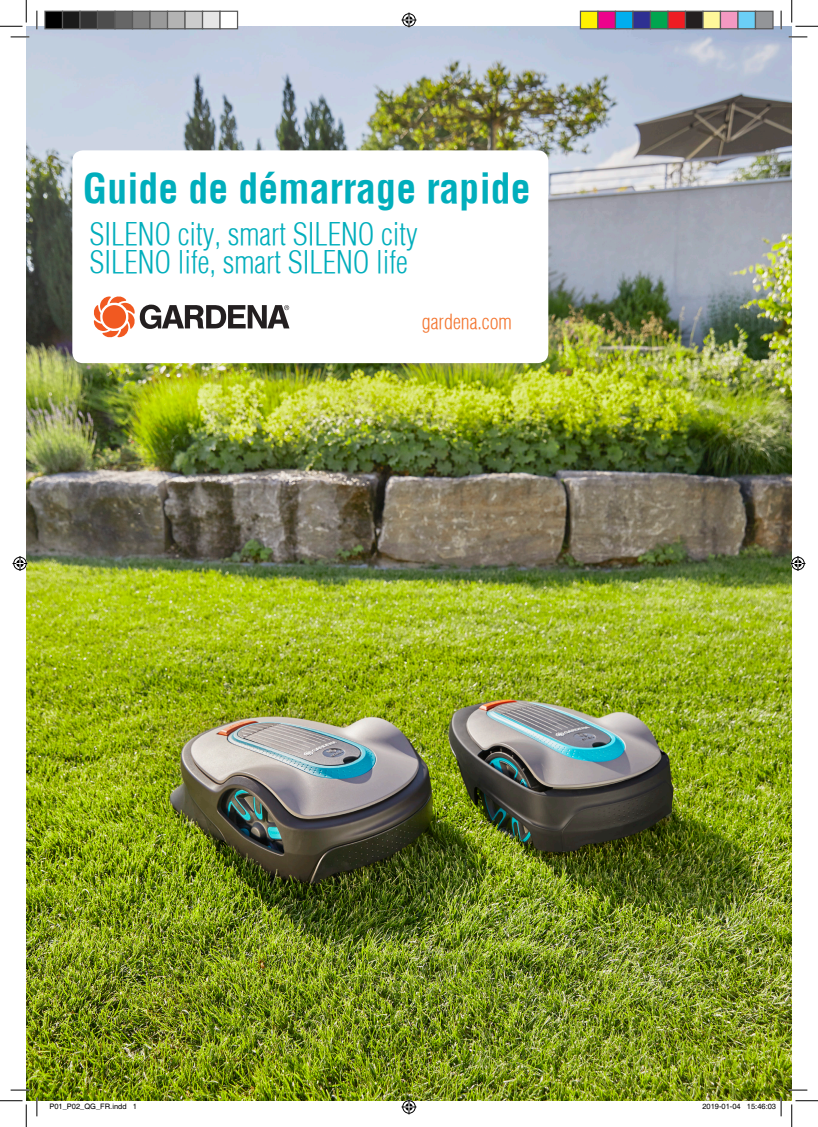
<style>
.page{position:relative;width:818px;height:1127px;background:#fff}
.page>*{position:absolute;margin:0;border:0;box-sizing:border-box;transform-origin:0 0}
.t1{font:40px "GARDENA77 Bold Cond";color:#00aebc}
.t2{font:30px "GARDENA47 Light Cond";color:#00aebc}
.t3{font:20px "GARDENA47 Light Cond";color:#f3732c}
.t4{font:7.5px "Helvetica";color:#000}
</style>
<div class="page">
<img style="left:26px;top:26px;width:766px;height:1074px">
<div style="left:72px;top:150px;width:476px;height:213px;background:#fff;border-radius:11px"></div>
<svg style="left:94px;top:296px;width:195px;height:41px"></svg>
<svg style="left:11px;top:36px;width:18px;height:2px"></svg>
<svg style="left:788px;top:36px;width:19px;height:2px"></svg>
<svg style="left:11px;top:1088px;width:18px;height:2px"></svg>
<svg style="left:788px;top:1088px;width:19px;height:2px"></svg>
<svg style="left:36px;top:11px;width:2px;height:18px"></svg>
<svg style="left:36px;top:1097px;width:2px;height:18px"></svg>
<svg style="left:780px;top:11px;width:2px;height:18px"></svg>
<svg style="left:0;top:0;width:27px;height:27px"></svg>
<svg style="left:0;top:1100px;width:27px;height:26px"></svg>
<svg style="left:791px;top:0;width:27px;height:27px"></svg>
<svg style="left:791px;top:1100px;width:27px;height:26px"></svg>
<svg style="left:401px;top:13px;width:15px;height:15px"></svg>
<svg style="left:401px;top:1099px;width:15px;height:15px"></svg>
<svg style="left:13px;top:556px;width:15px;height:15px"></svg>
<svg style="left:790px;top:556px;width:15px;height:15px"></svg>
<div style="left:45px;top:11px;width:18px;height:18px;background:#000"></div>
<div style="left:44px;top:11px;width:19px;height:18px;border:1px solid #595959"></div>
<div style="left:63px;top:11px;width:17px;height:18px;background:#1a1a1a"></div>
<div style="left:62px;top:11px;width:19px;height:18px;border:1px solid #595959"></div>
<div style="left:80px;top:11px;width:18px;height:18px;background:#333"></div>
<div style="left:79px;top:11px;width:19px;height:18px;border:1px solid #595959"></div>
<div style="left:98px;top:11px;width:17px;height:18px;background:#4d4d4d"></div>
<div style="left:97px;top:11px;width:19px;height:18px;border:1px solid #595959"></div>
<div style="left:115px;top:11px;width:18px;height:18px;background:#666"></div>
<div style="left:114px;top:11px;width:19px;height:18px;border:1px solid #595959"></div>
<div style="left:133px;top:11px;width:17px;height:18px;background:#808080"></div>
<div style="left:132px;top:11px;width:19px;height:18px;border:1px solid #595959"></div>
<div style="left:150px;top:11px;width:18px;height:18px;background:#999"></div>
<div style="left:149px;top:11px;width:19px;height:18px;border:1px solid #595959"></div>
<div style="left:168px;top:11px;width:17px;height:18px;background:#b3b3b3"></div>
<div style="left:167px;top:11px;width:19px;height:18px;border:1px solid #595959"></div>
<div style="left:185px;top:11px;width:18px;height:18px;background:#ccc"></div>
<div style="left:184px;top:11px;width:19px;height:18px;border:1px solid #595959"></div>
<div style="left:203px;top:11px;width:17px;height:18px;background:#e6e6e6"></div>
<div style="left:202px;top:11px;width:19px;height:18px;border:1px solid #595959"></div>
<div style="left:220px;top:11px;width:18px;height:18px;background:#fff"></div>
<div style="left:219px;top:11px;width:19px;height:18px;border:1px solid #595959"></div>
<div style="left:580px;top:11px;width:18px;height:18px;background:#fff101"></div>
<div style="left:580px;top:11px;width:18px;height:18px;border:1px solid #595959"></div>
<div style="left:598px;top:11px;width:17px;height:18px;background:#ed028c"></div>
<div style="left:597px;top:11px;width:19px;height:18px;border:1px solid #595959"></div>
<div style="left:615px;top:11px;width:18px;height:18px;background:#00aeef"></div>
<div style="left:615px;top:11px;width:18px;height:18px;border:1px solid #595959"></div>
<div style="left:633px;top:11px;width:17px;height:18px;background:#2e3092"></div>
<div style="left:632px;top:11px;width:19px;height:18px;border:1px solid #595959"></div>
<div style="left:650px;top:11px;width:18px;height:18px;background:#00a54f"></div>
<div style="left:650px;top:11px;width:18px;height:18px;border:1px solid #595959"></div>
<div style="left:668px;top:11px;width:17px;height:18px;background:#ee1d23"></div>
<div style="left:667px;top:11px;width:19px;height:18px;border:1px solid #595959"></div>
<div style="left:685px;top:11px;width:18px;height:18px;background:#231f20"></div>
<div style="left:685px;top:11px;width:18px;height:18px;border:1px solid #595959"></div>
<div style="left:703px;top:11px;width:17px;height:18px;background:#fff79a"></div>
<div style="left:702px;top:11px;width:19px;height:18px;border:1px solid #595959"></div>
<div style="left:720px;top:11px;width:18px;height:18px;background:#f499c2"></div>
<div style="left:720px;top:11px;width:18px;height:18px;border:1px solid #595959"></div>
<div style="left:738px;top:11px;width:17px;height:18px;background:#6bcff6"></div>
<div style="left:737px;top:11px;width:19px;height:18px;border:1px solid #595959"></div>
<div style="left:755px;top:11px;width:18px;height:18px;background:#939598"></div>
<div style="left:755px;top:11px;width:18px;height:18px;border:1px solid #595959"></div>
<svg style="left:747px;top:1097px;width:35px;height:18px"></svg>
<p class="t1" style="left:83px;top:164px;width:449px">Guide de démarrage rapide</p>
<p class="t2" style="left:90px;top:217px;width:330px">SILENO city, smart SILENO city</p>
<p class="t2" style="left:90px;top:244px;width:320px">SILENO life, smart SILENO life</p>
<p class="t3" style="left:422px;top:310px;width:91px">gardena.com</p>
<p class="t4" style="left:49px;top:1101px;width:89px">P01_P02_QG_FR.indd 1</p>
<p class="t4" style="left:702px;top:1101px;width:75px">2019-01-04 15:46:03</p>
</div>
